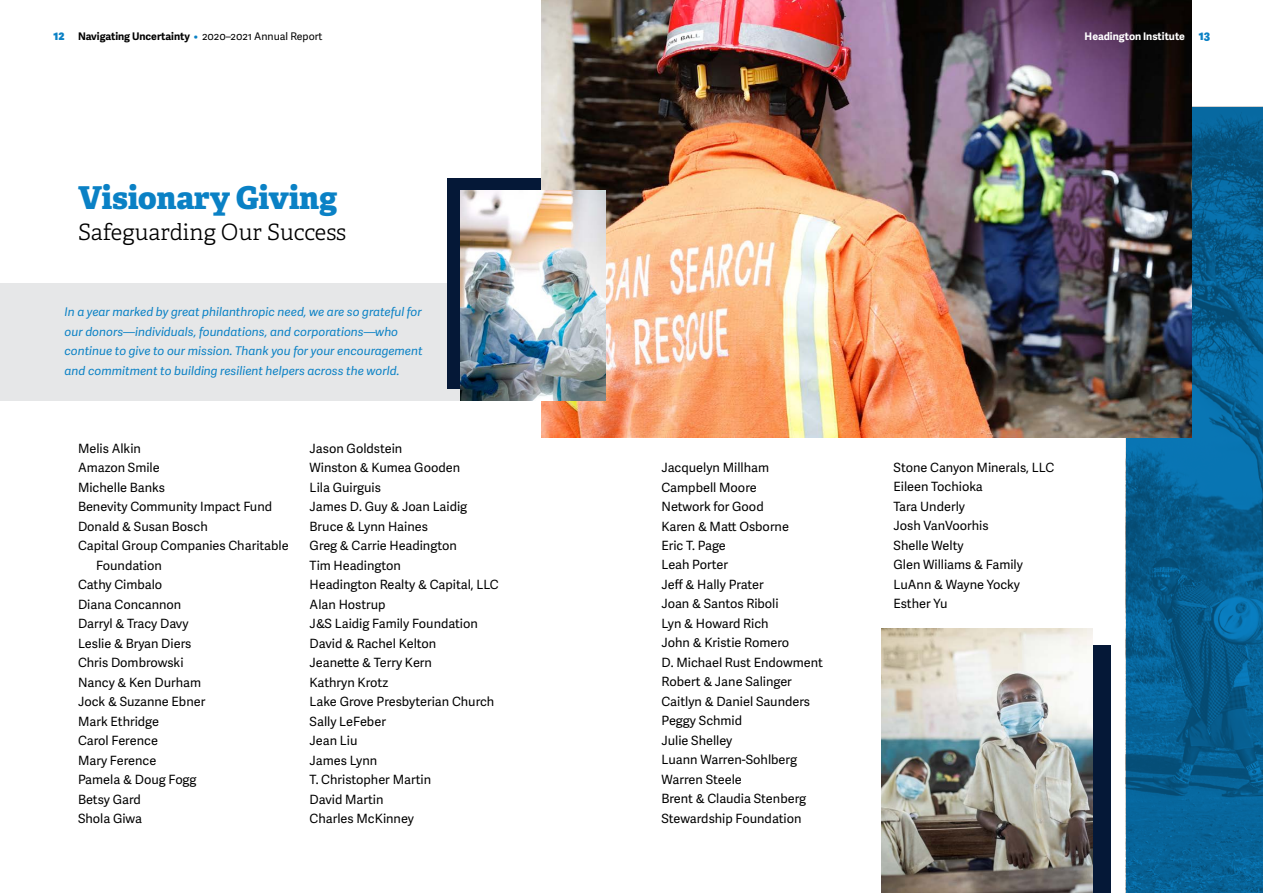
<style>
.page{position:relative;width:1263px;height:893px;background:#fff}
.page>*{position:absolute;margin:0;border:0;box-sizing:border-box;transform-origin:0 0}
.t1{font:800 31.5px "Adelle";color:#0a81c5}
.t2{font:300 22.5px "Adelle";color:#000}
.t3{font:12.75px/19.5px "Adelle Sans";color:#000}
.t4{font:italic 12px/19.5px "Adelle Sans";color:#0a81c5}
.t5{font:700 10.5px "Adelle Sans";color:#000}
.t6{font:700 10.5px "Adelle Sans";color:#fff}
.s1{font-family:"Adelle Sans Cnd Xb";font-weight:400;font-size:12.75px;color:#0a81c5}
.s2{color:#0a81c5}
.s3{font-weight:400}
</style>
<div class="page">
<div style="left:0;top:283px;width:465px;height:117px;background:#e6e7e8"></div>
<div style="left:447px;top:179px;width:145px;height:210px;background:#051837"></div>
<img style="left:1125px;top:107px;width:138px;height:786px">
<img style="left:541px;top:0;width:651px;height:437px">
<div style="left:904px;top:645px;width:206px;height:248px;background:#051837"></div>
<img style="left:881px;top:628px;width:211px;height:265px">
<img style="left:460px;top:190px;width:146px;height:210px">
<p class="t5" style="left:53px;top:28px;width:271px"><span class="s1">12</span> Navigating Uncertainty <span class="s2">•</span> <span class="s3">2020–2021 Annual Report</span></p>
<p class="t6" style="left:1085px;top:28px;width:127px">Headington Institute <span class="s1">13</span></p>
<h1 class="t1" style="left:78px;top:177px;width:261px">Visionary Giving</h1>
<h2 class="t2" style="left:78px;top:219px;width:270px">Safeguarding Our Success</h2>
<p class="t4" style="left:64px;top:302px;width:360px">In a year marked by great philanthropic need, we are so grateful for our donors—individuals, foundations, and corporations—who continue to give to our mission. Thank you for your encouragement and commitment to building resilient helpers across the world.</p>
<p class="t3" style="left:78px;top:438px;width:64px">Melis Alkin</p>
<p class="t3" style="left:78px;top:457px;width:83px">Amazon Smile</p>
<p class="t3" style="left:78px;top:477px;width:88px">Michelle Banks</p>
<p class="t3" style="left:78px;top:496px;width:196px">Benevity Community Impact Fund</p>
<p class="t3" style="left:78px;top:516px;width:131px">Donald &amp; Susan Bosch</p>
<p class="t3" style="left:78px;top:535px;width:212px">Capital Group Companies Charitable</p>
<p class="t3" style="left:96px;top:555px;width:67px">Foundation</p>
<p class="t3" style="left:78px;top:574px;width:86px">Cathy Cimbalo</p>
<p class="t3" style="left:78px;top:594px;width:105px">Diana Concannon</p>
<p class="t3" style="left:78px;top:613px;width:112px">Darryl &amp; Tracy Davy</p>
<p class="t3" style="left:78px;top:633px;width:115px">Leslie &amp; Bryan Diers</p>
<p class="t3" style="left:78px;top:652px;width:107px">Chris Dombrowski</p>
<p class="t3" style="left:78px;top:672px;width:125px">Nancy &amp; Ken Durham</p>
<p class="t3" style="left:78px;top:691px;width:129px">Jock &amp; Suzanne Ebner</p>
<p class="t3" style="left:78px;top:711px;width:83px">Mark Ethridge</p>
<p class="t3" style="left:78px;top:730px;width:81px">Carol Ference</p>
<p class="t3" style="left:78px;top:750px;width:80px">Mary Ference</p>
<p class="t3" style="left:78px;top:769px;width:120px">Pamela &amp; Doug Fogg</p>
<p class="t3" style="left:78px;top:789px;width:64px">Betsy Gard</p>
<p class="t3" style="left:78px;top:808px;width:66px">Shola Giwa</p>
<p class="t3" style="left:310px;top:438px;width:191px">Jason Goldstein<br>Winston &amp; Kumea Gooden<br>Lila Guirguis<br>James D. Guy &amp; Joan Laidig<br>Bruce &amp; Lynn Haines<br>Greg &amp; Carrie Headington<br>Tim Headington<br>Headington Realty &amp; Capital, LLC<br>Alan Hostrup<br>J&amp;S Laidig Family Foundation<br>David &amp; Rachel Kelton<br>Jeanette &amp; Terry Kern<br>Kathryn Krotz<br>Lake Grove Presbyterian Church<br>Sally LeFeber<br>Jean Liu<br>James Lynn<br>T. Christopher Martin<br>David Martin<br>Charles McKinney</p>
<p class="t3" style="left:661px;top:457px;width:163px">Jacquelyn Millham<br>Campbell Moore<br>Network for Good<br>Karen &amp; Matt Osborne<br>Eric T. Page<br>Leah Porter<br>Jeff &amp; Hally Prater<br>Joan &amp; Santos Riboli<br>Lyn &amp; Howard Rich<br>John &amp; Kristie Romero<br>D. Michael Rust Endowment<br>Robert &amp; Jane Salinger<br>Caitlyn &amp; Daniel Saunders<br>Peggy Schmid<br>Julie Shelley<br>Luann Warren-Sohlberg<br>Warren Steele<br>Brent &amp; Claudia Stenberg<br>Stewardship Foundation</p>
<p class="t3" style="left:893px;top:457px;width:162px">Stone Canyon Minerals, LLC<br>Eileen Tochioka<br>Tara Underly<br>Josh VanVoorhis<br>Shelle Welty<br>Glen Williams &amp; Family<br>LuAnn &amp; Wayne Yocky<br>Esther Yu</p>
</div>
